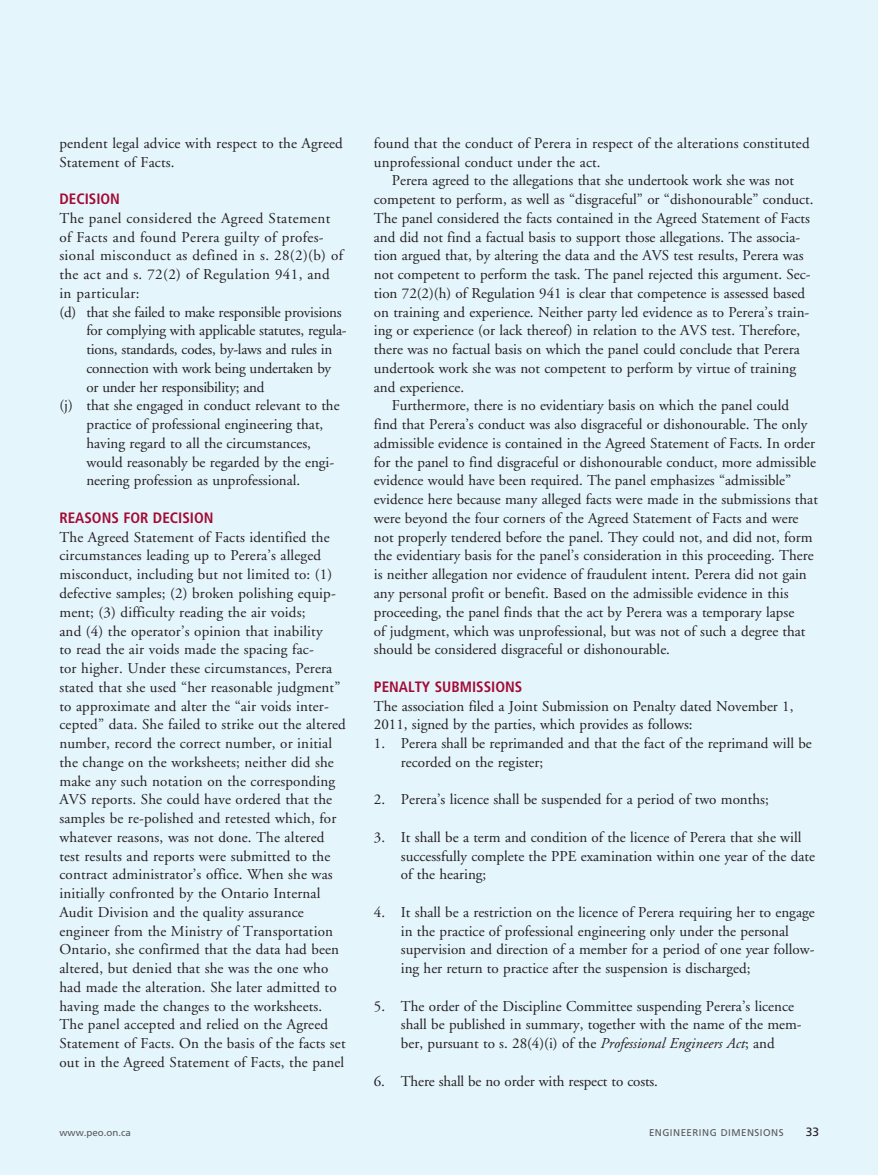
<style>
.page{position:relative;width:878px;height:1175px;background:#fff}
.page>*{position:absolute;margin:0;border:0;box-sizing:border-box;transform-origin:0 0}
.t1{font:15px/18.8px "Adobe Garamond";color:#231f20}
.t2{font:15px "Adobe Garamond";letter-spacing:.025em;color:#231f20}
.t3{font:700 condensed 15px "Frutiger";color:#a30a34}
.t4{font:12px "Frutiger";color:#231f20}
.t5{font:9.75px "Frutiger";letter-spacing:.05em;color:#57585a}
.s1{font-style:italic}
</style>
<div class="page">
<div style="left:0;top:0;width:878px;height:1174px;background:#e5f5fc"></div>
<p class="t1" style="left:59px;top:134px;width:285px">pendent legal advice with respect to the Agreed<br>Statement of Facts.</p>
<p class="t3" style="left:59px;top:190px;width:62px">DECISION</p>
<p class="t2" style="left:59px;top:210px;width:272px">The panel considered the Agreed Statement</p>
<p class="t2" style="left:59px;top:229px;width:266px">of Facts and found Perera guilty of profes-</p>
<p class="t2" style="left:59px;top:247px;width:285px">sional misconduct as defined in s. 28(2)(b) of</p>
<p class="t2" style="left:59px;top:266px;width:272px">the act and s. 72(2) of Regulation 941, and</p>
<p class="t2" style="left:59px;top:285px;width:82px">in particular:</p>
<p class="t1" style="left:59px;top:303px;width:283px">(d) that she failed to make responsible provisions</p>
<p class="t1" style="left:86px;top:322px;width:262px">for complying with applicable statutes, regula-</p>
<p class="t1" style="left:86px;top:340px;width:247px">tions, standards, codes, by-laws and rules in</p>
<p class="t1" style="left:86px;top:359px;width:246px">connection with work being undertaken by</p>
<p class="t1" style="left:86px;top:378px;width:179px">or under her responsibility; and</p>
<p class="t1" style="left:59px;top:397px;width:282px">(j) that she engaged in conduct relevant to the</p>
<p class="t1" style="left:86px;top:415px;width:238px">practice of professional engineering that,</p>
<p class="t1" style="left:86px;top:434px;width:226px">having regard to all the circumstances,</p>
<p class="t1" style="left:86px;top:453px;width:249px">would reasonably be regarded by the engi-</p>
<p class="t1" style="left:86px;top:472px;width:215px">neering profession as unprofessional.</p>
<p class="t3" style="left:59px;top:509px;width:155px">REASONS FOR DECISION</p>
<p class="t1" style="left:59px;top:528px;width:288px">The Agreed Statement of Facts identified the circumstances leading up to Perera’s alleged misconduct, including but not limited to: (1) defective samples; (2) broken polishing equip&shy;ment; (3) difficulty reading the air voids;<br>and (4) the operator’s opinion that inability<br>to read the air voids made the spacing fac-<br>tor higher. Under these circumstances, Perera stated that she used “her reasonable judgment” to approximate and alter the “air voids inter&shy;cepted” data. She failed to strike out the altered number, record the correct number, or initial the change on the worksheets; neither did she make any such notation on the corresponding AVS reports. She could have ordered that the samples be re-polished and retested which, for whatever reasons, was not done. The altered test results and reports were submitted to the contract administrator’s office. When she was initially confronted by the Ontario Internal Audit Division and the quality assurance engineer from the Ministry of Transportation Ontario, she confirmed that the data had been altered, but denied that she was the one who had made the alteration. She later admitted to having made the changes to the worksheets.<br>The panel accepted and relied on the Agreed Statement of Facts. On the basis of the facts set out in the Agreed Statement of Facts, the panel</p>
<p class="t1" style="left:374px;top:134px;width:437px">found that the conduct of Perera in respect of the alterations constituted unprofessional conduct under the act.</p>
<p class="t1" style="left:392px;top:172px;width:404px">Perera agreed to the allegations that she undertook work she was not</p>
<p class="t1" style="left:374px;top:190px;width:441px">competent to perform, as well as “disgraceful” or “dishonourable” conduct.</p>
<p class="t1" style="left:374px;top:209px;width:437px">The panel considered the facts contained in the Agreed Statement of Facts</p>
<p class="t1" style="left:374px;top:228px;width:428px">and did not find a factual basis to support those allegations. The associa-</p>
<p class="t1" style="left:374px;top:247px;width:431px">tion argued that, by altering the data and the AVS test results, Perera was</p>
<p class="t1" style="left:374px;top:265px;width:438px">not competent to perform the task. The panel rejected this argument. Sec-</p>
<p class="t1" style="left:374px;top:284px;width:432px">tion 72(2)(h) of Regulation 941 is clear that competence is assessed based</p>
<p class="t1" style="left:374px;top:303px;width:437px">on training and experience. Neither party led evidence as to Perera’s train-</p>
<p class="t1" style="left:374px;top:322px;width:428px">ing or experience (or lack thereof) in relation to the AVS test. Therefore,</p>
<p class="t1" style="left:374px;top:340px;width:427px">there was no factual basis on which the panel could conclude that Perera</p>
<p class="t1" style="left:374px;top:359px;width:423px">undertook work she was not competent to perform by virtue of training</p>
<p class="t1" style="left:374px;top:378px;width:92px">and experience.</p>
<p class="t1" style="left:392px;top:397px;width:398px">Furthermore, there is no evidentiary basis on which the panel could</p>
<p class="t1" style="left:374px;top:415px;width:435px">find that Perera’s conduct was also disgraceful or dishonourable. The only</p>
<p class="t1" style="left:374px;top:434px;width:442px">admissible evidence is contained in the Agreed Statement of Facts. In order</p>
<p class="t1" style="left:374px;top:453px;width:444px">for the panel to find disgraceful or dishonourable conduct, more admissible</p>
<p class="t1" style="left:374px;top:472px;width:419px">evidence would have been required. The panel emphasizes “admissible”</p>
<p class="t1" style="left:374px;top:490px;width:445px">evidence here because many alleged facts were made in the submissions that</p>
<p class="t1" style="left:374px;top:509px;width:426px">were beyond the four corners of the Agreed Statement of Facts and were</p>
<p class="t1" style="left:374px;top:528px;width:440px">not properly tendered before the panel. They could not, and did not, form</p>
<p class="t1" style="left:374px;top:547px;width:441px">the evidentiary basis for the panel’s consideration in this proceeding. There</p>
<p class="t1" style="left:374px;top:565px;width:434px">is neither allegation nor evidence of fraudulent intent. Perera did not gain</p>
<p class="t1" style="left:374px;top:584px;width:416px">any personal profit or benefit. Based on the admissible evidence in this</p>
<p class="t1" style="left:374px;top:603px;width:422px">proceeding, the panel finds that the act by Perera was a temporary lapse</p>
<p class="t1" style="left:374px;top:622px;width:433px">of judgment, which was unprofessional, but was not of such a degree that</p>
<p class="t1" style="left:374px;top:640px;width:297px">should be considered disgraceful or dishonourable.</p>
<p class="t3" style="left:374px;top:677px;width:150px">PENALTY SUBMISSIONS</p>
<p class="t1" style="left:374px;top:697px;width:421px">The association filed a Joint Submission on Penalty dated November 1,<br>2011, signed by the parties, which provides as follows:</p>
<p class="t1" style="left:401px;top:734px;width:412px;text-indent:-27px">1. Perera shall be reprimanded and that the fact of the reprimand will be recorded on the register;</p>
<p class="t1" style="left:374px;top:790px;width:396px">2. Perera’s licence shall be suspended for a period of two months;</p>
<p class="t1" style="left:401px;top:828px;width:415px;text-indent:-27px">3. It shall be a term and condition of the licence of Perera that she will successfully complete the PPE examination within one year of the date of the hearing;</p>
<p class="t1" style="left:401px;top:903px;width:415px;text-indent:-27px">4. It shall be a restriction on the licence of Perera requiring her to engage in the practice of professional engineering only under the personal supervision and direction of a member for a period of one year follow&shy;ing her return to practice after the suspension is discharged;</p>
<p class="t1" style="left:401px;top:997px;width:402px;text-indent:-27px">5. The order of the Discipline Committee suspending Perera’s licence shall be published in summary, together with the name of the mem&shy;ber, pursuant to s. 28(4)(i) of the <span class="s1">Professional Engineers Act</span>; and</p>
<p class="t1" style="left:374px;top:1072px;width:285px">6. There shall be no order with respect to costs.</p>
<p class="t5" style="left:59px;top:1126px;width:73px">www.peo.on.ca</p>
<p class="t5" style="left:649px;top:1126px;width:136px">ENGINEERING DIMENSIONS</p>
<p class="t4" style="left:805px;top:1124px;width:15px">33</p>
</div>
